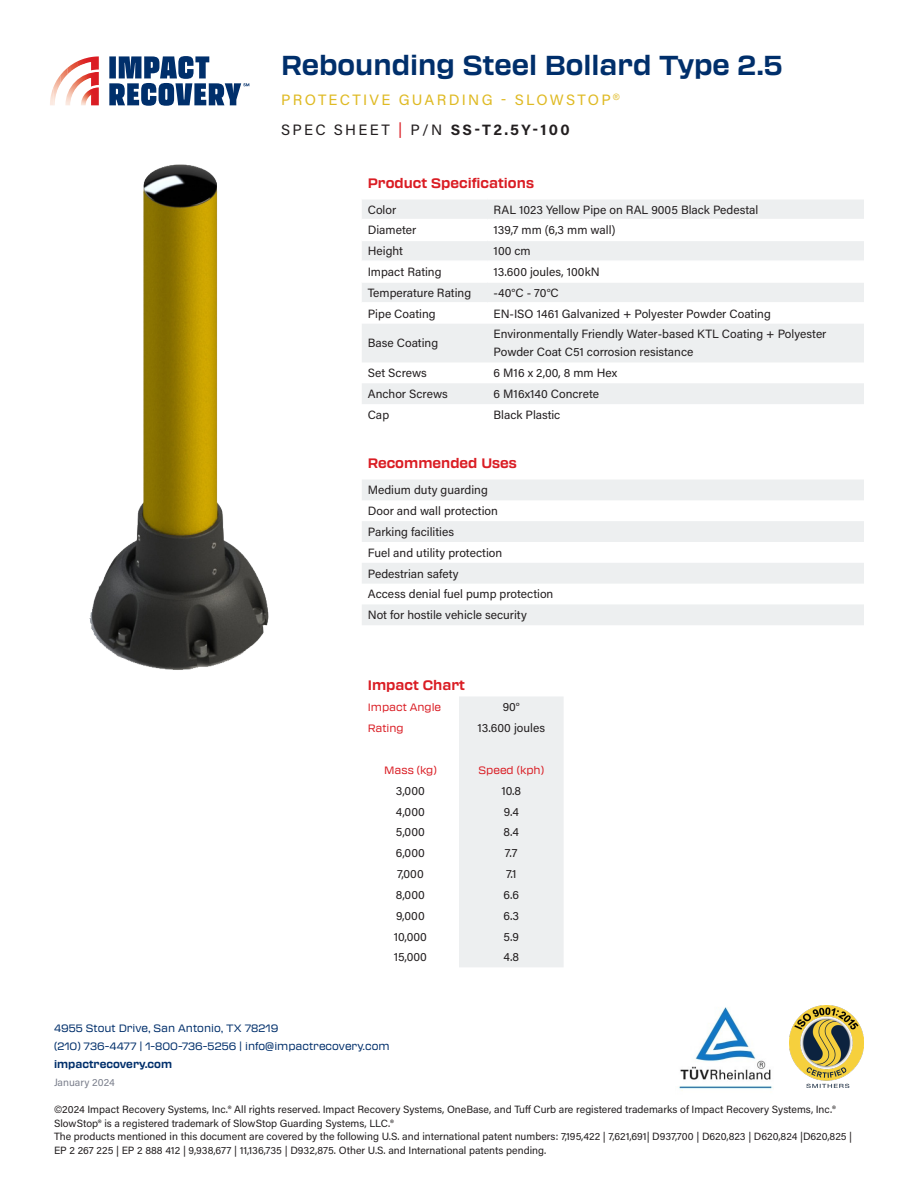
<style>
.page{position:relative;width:918px;height:1188px;background:#fff}
.page>*{position:absolute;margin:0;border:0;box-sizing:border-box;transform-origin:0 0}
.SUBHEAD{font:700 27px "Transducer";color:#002f6b}
.SUBHEAD-2{font:15px/30px "Acumin Pro";letter-spacing:.15em;color:#dfba24}
.Chart_Title{font:700 13.5px "Transducer";color:#da1d24}
.Chart_Title_Small{font:700 13.5px "Transducer";color:#da1d24}
.Small_Text{font:12px/18px "Acumin Pro";color:#231f20}
.t1{font:10.5px/13.5px "Acumin Pro";color:#231f20}
.t2{font:10.5px/18px "Transducer";color:#002f6b}
.Chart_Title_Small-2{font:10.5px "Transducer";color:#da1d24}
.t3{font:700 10.5px "Transducer";color:#002f6b}
.Footer_Text{font:10.5px "Acumin Pro";color:#7c808d}
.s1{color:#231f20}
.s2{color:#da1d24}
.s3{font-weight:700;color:#231f20}
</style>
<div class="page">
<img style="left:789px;top:1005px;width:75px;height:82px">
<img style="left:679px;top:1007px;width:94px;height:84px">
<img style="left:81px;top:56px;width:18px;height:4px">
<svg style="left:91px;top:67px;width:8px;height:3px"></svg>
<svg style="left:60px;top:61px;width:18px;height:23px"></svg>
<img style="left:57px;top:76px;width:3px;height:15px">
<img style="left:53px;top:80px;width:4px;height:25px">
<img style="left:50px;top:89px;width:3px;height:16px">
<img style="left:65px;top:72px;width:34px;height:33px">
<img style="left:81px;top:87px;width:18px;height:18px">
<svg style="left:109px;top:56px;width:140px;height:50px"></svg>
<img style="left:89px;top:164px;width:180px;height:506px">
<svg style="left:362px;top:200px;width:502px;height:425px"></svg>
<hr style="left:362px;top:219px;width:126px;height:1px;background:#fff">
<hr style="left:488px;top:219px;width:376px;height:1px;background:#fff">
<hr style="left:362px;top:240px;width:126px;height:1px;background:#fff">
<hr style="left:488px;top:240px;width:376px;height:1px;background:#fff">
<hr style="left:362px;top:260px;width:126px;height:2px;background:#fff">
<hr style="left:488px;top:260px;width:376px;height:2px;background:#fff">
<hr style="left:362px;top:281px;width:126px;height:2px;background:#fff">
<hr style="left:488px;top:281px;width:376px;height:2px;background:#fff">
<hr style="left:362px;top:302px;width:126px;height:2px;background:#fff">
<hr style="left:488px;top:302px;width:376px;height:2px;background:#fff">
<div style="left:459px;top:697px;width:105px;height:270px;background:#edeff0"></div>
<p class="SUBHEAD" style="left:281px;top:46px;width:503px">Rebounding Steel Bollard Type 2.5</p>
<p class="SUBHEAD-2" style="left:281px;top:85px;width:340px">PROTECTIVE GUARDING - SLOWSTOP<sup>®<br></sup><span class="s1">SPEC SHEET</span> <span class="s2">|</span> <span class="s1">P/N</span> <span class="s3">SS-T2.5Y-100</span></p>
<p class="Chart_Title" style="left:368px;top:173px;width:168px">Product Specifications</p>
<p class="Small_Text" style="left:368px;top:200px;width:30px">Color</p>
<p class="Small_Text" style="left:494px;top:200px;width:266px">RAL 1023 Yellow Pipe on RAL 9005 Black Pedestal</p>
<p class="Small_Text" style="left:368px;top:221px;width:50px">Diameter</p>
<p class="Small_Text" style="left:494px;top:221px;width:123px">139,7 mm (6,3 mm wall)</p>
<p class="Small_Text" style="left:368px;top:242px;width:37px">Height</p>
<p class="Small_Text" style="left:494px;top:242px;width:39px">100 cm</p>
<p class="Small_Text" style="left:368px;top:262px;width:75px">Impact Rating</p>
<p class="Small_Text" style="left:494px;top:262px;width:108px">13.600 joules, 100kN</p>
<p class="Small_Text" style="left:368px;top:283px;width:105px">Temperature Rating</p>
<p class="Small_Text" style="left:494px;top:283px;width:67px">-40°C - 70°C</p>
<p class="Small_Text" style="left:368px;top:304px;width:69px">Pipe Coating</p>
<p class="Small_Text" style="left:494px;top:304px;width:279px">EN-ISO 1461 Galvanized + Polyester Powder Coating</p>
<p class="Small_Text" style="left:368px;top:334px;width:72px">Base Coating</p>
<p class="Small_Text" style="left:494px;top:325px;width:334px">Environmentally Friendly Water-based KTL Coating + Polyester<br>Powder Coat C51 corrosion resistance</p>
<p class="Small_Text" style="left:368px;top:364px;width:61px">Set Screws</p>
<p class="Small_Text" style="left:494px;top:364px;width:125px">6 M16 x 2,00, 8 mm Hex</p>
<p class="Small_Text" style="left:368px;top:384px;width:82px">Anchor Screws</p>
<p class="Small_Text" style="left:494px;top:384px;width:107px">6 M16x140 Concrete</p>
<p class="Small_Text" style="left:368px;top:405px;width:23px">Cap</p>
<p class="Small_Text" style="left:494px;top:405px;width:68px">Black Plastic</p>
<p class="Chart_Title" style="left:368px;top:454px;width:151px">Recommended Uses</p>
<p class="Small_Text" style="left:368px;top:481px;width:122px">Medium duty guarding</p>
<p class="Small_Text" style="left:368px;top:501px;width:132px">Door and wall protection</p>
<p class="Small_Text" style="left:368px;top:522px;width:88px">Parking facilities</p>
<p class="Small_Text" style="left:368px;top:543px;width:136px">Fuel and utility protection</p>
<p class="Small_Text" style="left:368px;top:564px;width:92px">Pedestrian safety</p>
<p class="Small_Text" style="left:368px;top:585px;width:187px">Access denial fuel pump protection</p>
<p class="Small_Text" style="left:368px;top:606px;width:161px">Not for hostile vehicle security</p>
<p class="Chart_Title_Small" style="left:368px;top:676px;width:99px">Impact Chart</p>
<p class="Chart_Title_Small-2" style="left:368px;top:700px;width:75px">Impact Angle</p>
<p class="Small_Text" style="left:503px;top:698px;width:19px">90°</p>
<p class="Chart_Title_Small-2" style="left:368px;top:721px;width:38px">Rating</p>
<p class="Small_Text" style="left:478px;top:719px;width:69px">13.600 joules</p>
<p class="Chart_Title_Small-2" style="left:384px;top:763px;width:54px">Mass (kg)</p>
<p class="Chart_Title_Small-2" style="left:479px;top:763px;width:67px">Speed (kph)</p>
<p class="Small_Text" style="left:396px;top:781px;width:30px">3,000</p>
<p class="Small_Text" style="left:501px;top:781px;width:21px">10.8</p>
<p class="Small_Text" style="left:396px;top:802px;width:30px">4,000</p>
<p class="Small_Text" style="left:504px;top:802px;width:17px">9.4</p>
<p class="Small_Text" style="left:396px;top:823px;width:30px">5,000</p>
<p class="Small_Text" style="left:504px;top:823px;width:17px">8.4</p>
<p class="Small_Text" style="left:396px;top:844px;width:30px">6,000</p>
<p class="Small_Text" style="left:505px;top:844px;width:14px">7.7</p>
<p class="Small_Text" style="left:397px;top:864px;width:28px">7,000</p>
<p class="Small_Text" style="left:506px;top:864px;width:12px">7.1</p>
<p class="Small_Text" style="left:396px;top:885px;width:30px">8,000</p>
<p class="Small_Text" style="left:504px;top:885px;width:17px">6.6</p>
<p class="Small_Text" style="left:396px;top:906px;width:30px">9,000</p>
<p class="Small_Text" style="left:503px;top:906px;width:17px">6.3</p>
<p class="Small_Text" style="left:394px;top:927px;width:35px">10,000</p>
<p class="Small_Text" style="left:504px;top:927px;width:17px">5.9</p>
<p class="Small_Text" style="left:394px;top:948px;width:35px">15,000</p>
<p class="Small_Text" style="left:504px;top:948px;width:17px">4.8</p>
<p class="t2" style="left:54px;top:1019px;width:337px">4955 Stout Drive, San Antonio, TX 78219<br>(210) 736-4477 | 1-800-736-5256 | info@impactrecovery.com</p>
<p class="t3" style="left:54px;top:1056px;width:120px">impactrecovery.com</p>
<p class="t1" style="left:54px;top:1102px;width:800px">©2024 Impact Recovery Systems, Inc.® All rights reserved. Impact Recovery Systems, OneBase, and Tuff Curb are registered trademarks of Impact Recovery Systems, Inc.® SlowStop® is a registered trademark of SlowStop Guarding Systems, LLC.®<br>The products mentioned in this document are covered by the following U.S. and international patent numbers: 7,195,422 | 7,621,691| D937,700 | D620,823 | D620,824 |D620,825 | EP 2 267 225 | EP 2 888 412 | 9,938,677 | 11,136,735 | D932,875. Other U.S. and International patents pending.</p>
<p class="Footer_Text" style="left:54px;top:1075px;width:62px">January 2024</p>
</div>
